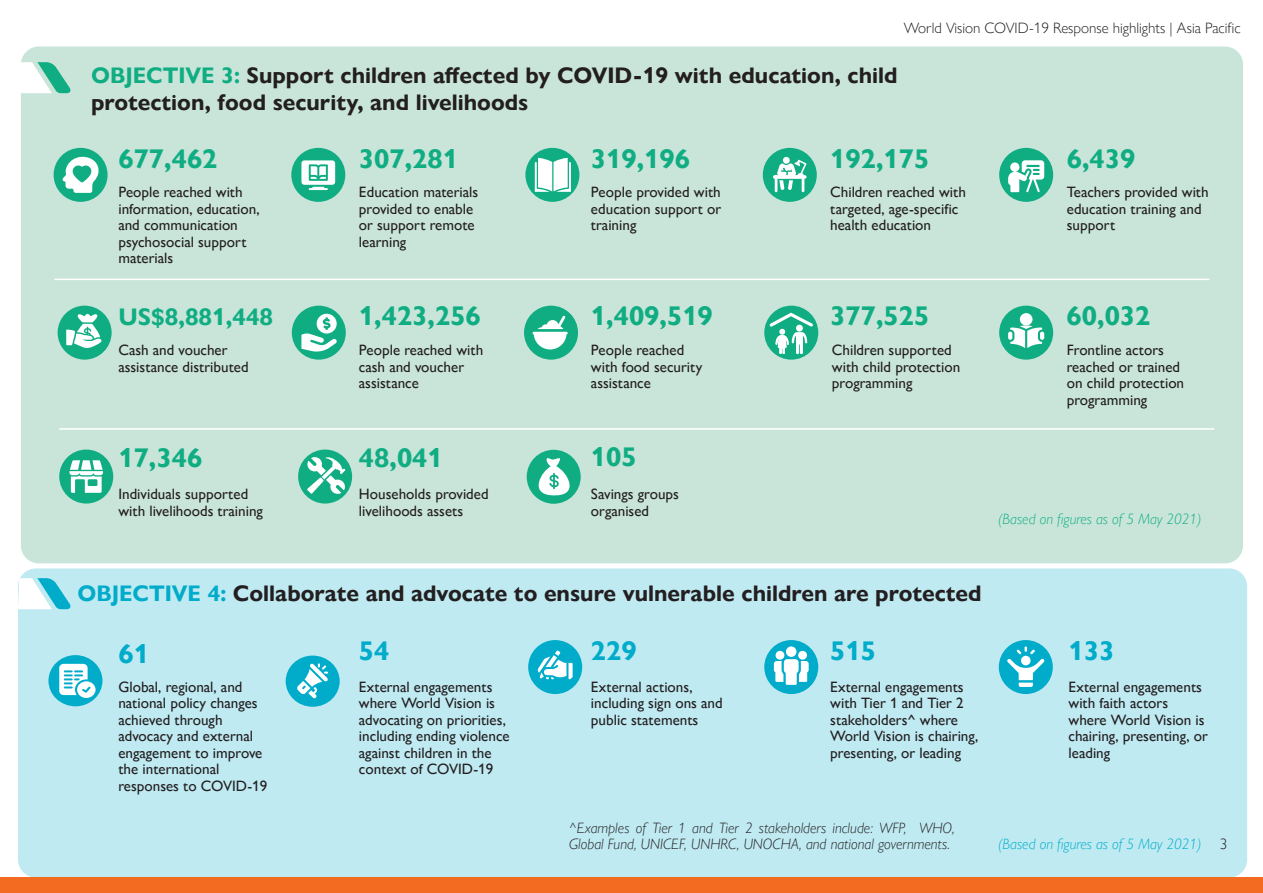
<style>
.page{position:relative;width:1263px;height:893px;background:#fff}
.page>*{position:absolute;margin:0;border:0;box-sizing:border-box;transform-origin:0 0}
.t1{font:700 27px "Gill Sans Nova";color:#10ad83}
.t2{font:700 27px "Gill Sans Nova";color:#00acca}
.t3{font:700 24px "Gill Sans Nova";color:#10ad83}
.t4{font:700 22.5px/27px "Gill Sans Nova";color:#231f20}
.t5{font:500 15px/16.5px "Gill Sans Nova";color:#231f20}
.t6{font:italic 300 15px/16.5px "Gill Sans Nova";color:#231f20}
.t7{font:300 15px "Gill Sans Nova";color:#231f20}
.t8{font:italic 300 15px "Gill Sans Nova";color:#10ad83}
.t9{font:italic 300 15px "Gill Sans Nova";color:#00acca}
.s1{color:#10ad83}
.s2{color:#00acca}
</style>
<div class="page">
<div style="left:21px;top:47px;width:1222px;height:516px;background:#c9e5d9;border-radius:18px"></div>
<div style="left:54px;top:148px;width:54px;height:54px;background:#10ad83;border-radius:50%"></div>
<svg style="left:62px;top:157px;width:37px;height:36px"></svg>
<div style="left:525px;top:148px;width:54px;height:54px;background:#10ad83;border-radius:50%"></div>
<svg style="left:535px;top:158px;width:36px;height:34px"></svg>
<div style="left:764px;top:306px;width:54px;height:54px;background:#10ad83;border-radius:50%"></div>
<svg style="left:769px;top:313px;width:44px;height:41px"></svg>
<hr style="left:54px;top:279px;width:1155px;height:1px;background:#fff">
<div style="left:524px;top:306px;width:54px;height:54px;background:#10ad83;border-radius:50%"></div>
<svg style="left:532px;top:316px;width:36px;height:33px"></svg>
<div style="left:58px;top:306px;width:54px;height:54px;background:#10ad83;border-radius:50%"></div>
<svg style="left:66px;top:314px;width:35px;height:34px"></svg>
<div style="left:291px;top:148px;width:54px;height:54px;background:#10ad83;border-radius:50%"></div>
<svg style="left:301px;top:160px;width:34px;height:30px"></svg>
<div style="left:292px;top:306px;width:54px;height:54px;background:#10ad83;border-radius:50%"></div>
<svg style="left:301px;top:314px;width:36px;height:38px"></svg>
<div style="left:999px;top:306px;width:54px;height:54px;background:#10ad83;border-radius:50%"></div>
<div style="left:1020px;top:313px;width:12px;height:12px;background:#fff;border-radius:50%"></div>
<svg style="left:1008px;top:325px;width:36px;height:23px"></svg>
<div style="left:999px;top:148px;width:54px;height:54px;background:#10ad83;border-radius:50%"></div>
<svg style="left:1008px;top:160px;width:36px;height:32px"></svg>
<div style="left:763px;top:148px;width:54px;height:54px;background:#10ad83;border-radius:50%"></div>
<svg style="left:773px;top:160px;width:33px;height:32px"></svg>
<div style="left:783px;top:157px;width:7px;height:7px;background:#fff;border-radius:50%"></div>
<div style="left:18px;top:568px;width:1229px;height:309px;background:#bfeaf2;border-radius:18px"></div>
<div style="left:286px;top:656px;width:54px;height:51px;background:#00acca;border-radius:50%"></div>
<svg style="left:297px;top:663px;width:31px;height:35px"></svg>
<div style="left:48px;top:655px;width:54px;height:51px;background:#00acca;border-radius:50%"></div>
<svg style="left:59px;top:664px;width:37px;height:34px"></svg>
<hr style="left:59px;top:428px;width:1155px;height:2px;background:#fff">
<div style="left:298px;top:450px;width:54px;height:54px;background:#10ad83;border-radius:50%"></div>
<svg style="left:307px;top:457px;width:39px;height:37px"></svg>
<div style="left:59px;top:450px;width:54px;height:54px;background:#10ad83;border-radius:50%"></div>
<svg style="left:69px;top:460px;width:34px;height:33px"></svg>
<div style="left:0;top:877px;width:1263px;height:16px;background:#f36a21"></div>
<div style="left:528px;top:640px;width:54px;height:54px;background:#00acca;border-radius:50%"></div>
<svg style="left:537px;top:650px;width:36px;height:29px"></svg>
<div style="left:764px;top:640px;width:54px;height:54px;background:#00acca;border-radius:50%"></div>
<div style="left:775px;top:651px;width:9px;height:9px;background:#fff;border-radius:50%"></div>
<div style="left:786px;top:646px;width:10px;height:11px;background:#fff;border-radius:50%"></div>
<svg style="left:774px;top:659px;width:35px;height:26px"></svg>
<div style="left:798px;top:651px;width:9px;height:9px;background:#fff;border-radius:50%"></div>
<div style="left:999px;top:640px;width:54px;height:54px;background:#00acca;border-radius:50%"></div>
<svg style="left:1007px;top:646px;width:37px;height:41px"></svg>
<div style="left:527px;top:450px;width:54px;height:54px;background:#10ad83;border-radius:50%"></div>
<svg style="left:529px;top:457px;width:52px;height:41px"></svg>
<svg style="left:21px;top:62px;width:50px;height:31px"></svg>
<svg style="left:18px;top:578px;width:53px;height:31px"></svg>
<p class="t7" style="left:904px;top:19px;width:338px">World Vision COVID-19 Response highlights | Asia Pacific</p>
<p class="t4" style="left:91px;top:62px;width:808px"><span class="s1">OBJECTIVE 3:</span> Support children affected by COVID-19 with education, child protection, food security, and livelihoods</p>
<p class="t1" style="left:591px;top:142px;width:101px">319,196</p>
<p class="t5" style="left:591px;top:184px;width:132px;text-align:justify">People provided with education support or training</p>
<p class="t1" style="left:118px;top:142px;width:101px">677,462</p>
<p class="t1" style="left:1067px;top:142px;width:70px">6,439</p>
<p class="t5" style="left:1067px;top:184px;width:143px">Teachers provided with education training and support</p>
<p class="t1" style="left:359px;top:142px;width:101px">307,281</p>
<p class="t1" style="left:830px;top:142px;width:101px">192,175</p>
<p class="t5" style="left:830px;top:184px;width:137px">Children reached with targeted, age-specific health education</p>
<p class="t5" style="left:118px;top:184px;width:143px">People reached with information, education, and communication psychosocial support materials</p>
<p class="t5" style="left:359px;top:184px;width:121px">Education materials provided to enable or support remote learning</p>
<p class="t3" style="left:118px;top:302px;width:156px">US$8,881,448</p>
<p class="t1" style="left:359px;top:299px;width:123px">1,423,256</p>
<p class="t5" style="left:118px;top:342px;width:132px">Cash and voucher assistance distributed</p>
<p class="t5" style="left:359px;top:342px;width:126px">People reached with cash and voucher assistance</p>
<p class="t1" style="left:118px;top:441px;width:85px">17,346</p>
<p class="t1" style="left:359px;top:441px;width:85px">48,041</p>
<p class="t5" style="left:118px;top:486px;width:146px">Individuals supported with livelihoods training</p>
<p class="t5" style="left:359px;top:486px;width:131px">Households provided livelihoods assets</p>
<p class="t1" style="left:591px;top:299px;width:123px">1,409,519</p>
<p class="t5" style="left:591px;top:342px;width:113px">People reached with food security assistance</p>
<p class="t1" style="left:591px;top:440px;width:47px">105</p>
<p class="t5" style="left:591px;top:486px;width:90px">Savings groups organised</p>
<p class="t1" style="left:830px;top:299px;width:101px">377,525</p>
<p class="t1" style="left:1067px;top:299px;width:85px">60,032</p>
<p class="t5" style="left:832px;top:342px;width:130px">Children supported with child protection programming</p>
<p class="t5" style="left:1067px;top:342px;width:119px">Frontline actors reached or trained on child protection programming</p>
<p class="t8" style="left:998px;top:510px;width:205px">(Based on figures as of 5 May 2021)</p>
<p class="t4" style="left:77px;top:580px;width:906px"><span class="s2">OBJECTIVE 4:</span> Collaborate and advocate to ensure vulnerable children are protected</p>
<p class="t2" style="left:359px;top:634px;width:32px">54</p>
<p class="t5" style="left:359px;top:678px;width:152px">External engagements where World Vision is advocating on priorities, including ending violence against children in the context of COVID-19</p>
<p class="t2" style="left:591px;top:634px;width:47px">229</p>
<p class="t2" style="left:830px;top:634px;width:47px">515</p>
<p class="t5" style="left:830px;top:678px;width:150px">External engagements with Tier 1 and Tier 2 stakeholders^ where<br>World Vision is chairing, presenting, or leading</p>
<p class="t2" style="left:118px;top:637px;width:32px">61</p>
<p class="t5" style="left:118px;top:678px;width:150px">Global, regional, and national policy changes achieved through advocacy and external engagement to improve the international responses to COVID-19</p>
<p class="t5" style="left:591px;top:678px;width:133px">External actions, including sign ons and public statements</p>
<p class="t6" style="left:569px;top:819px;width:387px">^Examples of Tier 1 and Tier 2 stakeholders include: WFP, WHO,<br>Global Fund, UNICEF, UNHRC, UNOCHA, and national governments.</p>
<p class="t2" style="left:1068px;top:634px;width:47px">133</p>
<p class="t5" style="left:1068px;top:678px;width:141px">External engagements with faith actors where World Vision is chairing, presenting, or leading</p>
<p class="t9" style="left:998px;top:835px;width:205px">(Based on figures as of 5 May 2021)</p>
<p class="t7" style="left:1220px;top:834px;width:9px">3</p>
</div>
